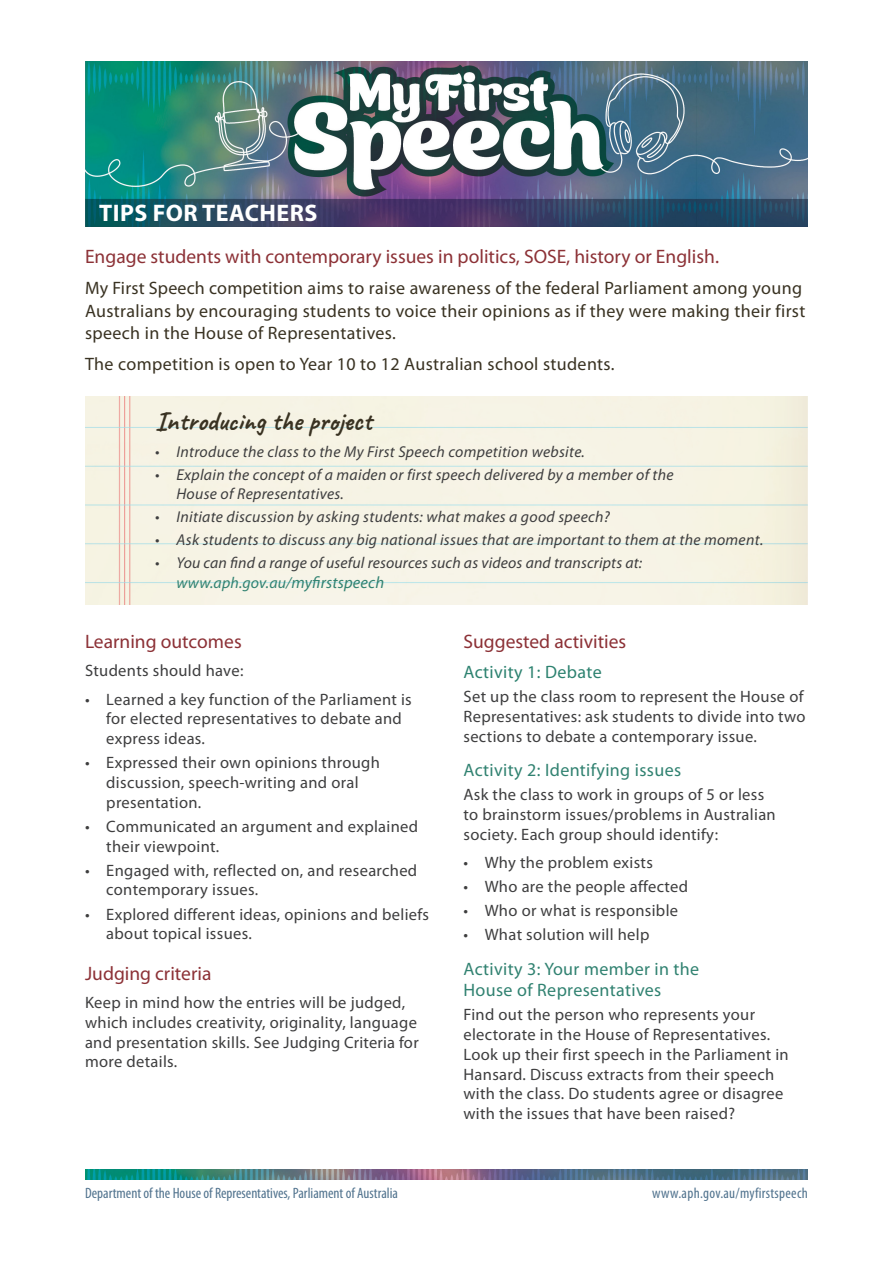
<style>
.page{position:relative;width:893px;height:1263px;background:#fff}
.page>*{position:absolute;margin:0;border:0;box-sizing:border-box;transform-origin:0 0}
.Heading{font:700 27px "Caveat";color:#393222}
.Title_heading{font:700 24px "Myriad Pro";letter-spacing:.02em;color:#fff}
.Heading-2{font:19.5px "Myriad Pro";color:#8c3136}
.Heading_2{font:18px/22.5px "Myriad Pro";letter-spacing:.02em;color:#393222}
.Heading_2-2{font:18px/21.6px "Myriad Pro";letter-spacing:.02em;color:#318271}
.Heading_2-3{font:18px "Myriad Pro";letter-spacing:.02em;color:#2d8270}
.Body{font:16.5px/19.8px "Myriad Pro";letter-spacing:.02em;color:#3e3e3f}
.Bullets{font:16.5px/19.8px "Myriad Pro";letter-spacing:.02em;color:#3e3e3f}
.Bullets-2{font:italic 15.75px/18.9px "Myriad Pro";letter-spacing:.02em;color:#3e3e3f}
.t1{font:condensed 15px "Myriad Pro";color:#51738e}
.t2{font:condensed 15px "Myriad Pro";letter-spacing:.02em;color:#51738e}
.s1{color:#318271}
.s2{font-size:16.5px;color:#318271}
</style>
<div class="page">
<img style="left:85px;top:62px;width:723px;height:165px">
<img style="left:85px;top:1169px;width:723px;height:10px">
<img style="left:85px;top:396px;width:723px;height:209px">
<p class="Title_heading" style="left:99px;top:197px;width:220px">TIPS FOR TEACHERS</p>
<p class="Heading-2" style="left:85px;top:245px;width:635px">Engage students with contemporary issues in politics, SOSE, history or English.</p>
<p class="Heading_2" style="left:85px;top:277px;width:722px">My First Speech competition aims to raise awareness of the federal Parliament among young<br>Australians by encouraging students to voice their opinions as if they were making their first speech in the House of Representatives.</p>
<p class="Heading_2" style="left:85px;top:353px;width:531px">The competition is open to Year 10 to 12 Australian school students.</p>
<p class="Heading" style="left:155px;top:403px;width:218px">Introducing the project</p>
<p class="Bullets-2" style="left:155px;top:442px;width:431px">• Introduce the class to the My First Speech competition website.</p>
<p class="Bullets-2" style="left:176px;top:465px;width:499px;text-indent:-21px">• Explain the concept of a maiden or first speech delivered by a member of the<br>House of Representatives.</p>
<p class="Bullets-2" style="left:155px;top:507px;width:456px">• Initiate discussion by asking students: what makes a good speech?</p>
<p class="Bullets-2" style="left:155px;top:530px;width:610px">• Ask students to discuss any big national issues that are important to them at the moment.</p>
<p class="Bullets-2" style="left:176px;top:553px;width:467px;line-height:19.8px;text-indent:-21px">• You can find a range of useful resources such as videos and transcripts at: <span class="s1">www.aph.gov.au/</span><span class="s2">myfirstspeech</span></p>
<p class="Heading-2" style="left:85px;top:629px;width:158px">Learning outcomes</p>
<p class="Body" style="left:85px;top:660px;width:160px">Students should have:</p>
<p class="Bullets" style="left:106px;top:689px;width:307px;text-indent:-21px">• Learned a key function of the Parliament is for elected representatives to debate and express ideas.</p>
<p class="Bullets" style="left:106px;top:752px;width:275px;text-indent:-21px">• Expressed their own opinions through discussion, speech-writing and oral presentation.</p>
<p class="Bullets" style="left:106px;top:816px;width:313px;text-indent:-21px">• Communicated an argument and explained their viewpoint.</p>
<p class="Bullets" style="left:106px;top:860px;width:312px;text-indent:-21px">• Engaged with, reflected on, and researched contemporary issues.</p>
<p class="Bullets" style="left:106px;top:904px;width:324px;text-indent:-21px">• Explored different ideas, opinions and beliefs about topical issues.</p>
<p class="Heading-2" style="left:85px;top:961px;width:128px">Judging criteria</p>
<p class="Body" style="left:85px;top:992px;width:335px">Keep in mind how the entries will be judged, which includes creativity, originality, language and presentation skills. See Judging Criteria for more details.</p>
<p class="Heading-2" style="left:463px;top:629px;width:164px">Suggested activities</p>
<p class="Heading_2-3" style="left:463px;top:661px;width:140px">Activity 1: Debate</p>
<p class="Body" style="left:463px;top:686px;width:344px">Set up the class room to represent the House of<br>Representatives: ask students to divide into two sections to debate a contemporary issue.</p>
<p class="Heading_2-2" style="left:463px;top:759px;width:219px">Activity 2: Identifying issues</p>
<p class="Body" style="left:463px;top:784px;width:314px">Ask the class to work in groups of 5 or less to brainstorm issues/problems in Australian society. Each group should identify:</p>
<p class="Bullets" style="left:463px;top:852px;width:191px">• Why the problem exists</p>
<p class="Bullets" style="left:463px;top:876px;width:226px">• Who are the people affected</p>
<p class="Bullets" style="left:463px;top:900px;width:216px">• Who or what is responsible</p>
<p class="Bullets" style="left:463px;top:924px;width:188px">• What solution will help</p>
<p class="Heading_2-2" style="left:463px;top:957px;width:237px">Activity 3: Your member in the<br>House of Representatives</p>
<p class="Body" style="left:463px;top:1004px;width:327px">Find out the person who represents your electorate in the House of Representatives.<br>Look up their first speech in the Parliament in Hansard. Discuss extracts from their speech with the class. Do students agree or disagree with the issues that have been raised?</p>
<p class="t1" style="left:85px;top:1184px;width:314px">Department of the House of Representatives, Parliament of Australia</p>
<p class="t2" style="left:652px;top:1184px;width:157px">www.aph.gov.au/myfirstspeech</p>
</div>
